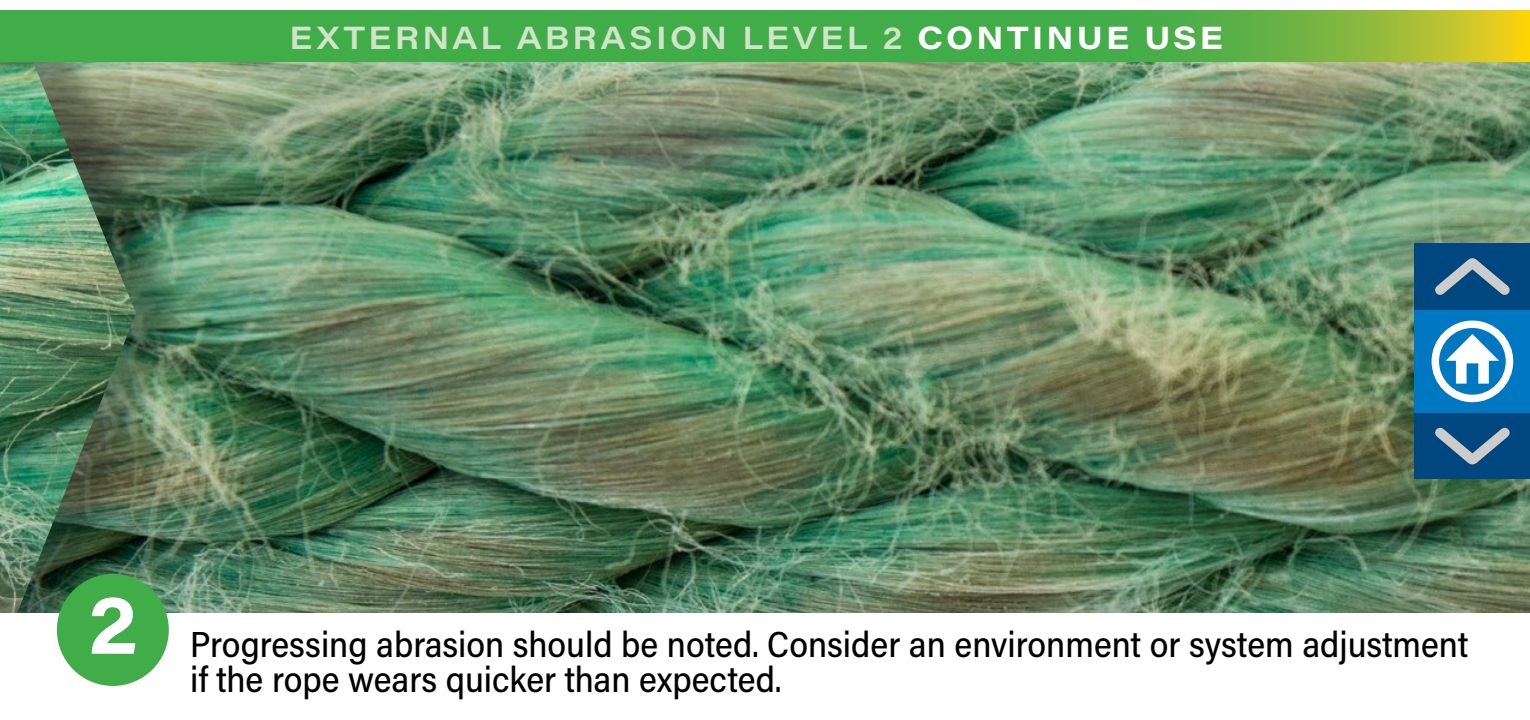
<style>
.page{position:relative;width:1530px;height:720px;background:#fff}
.page>*{position:absolute;margin:0;border:0;box-sizing:border-box;transform-origin:0 0}
.t1{font:700 78.5px "Acumin Pro Wide";color:#fff;scale:.95 1}
.t2{font:500 36.25px/35px "Acumin Pro Semi Cond";color:#000}
.t3{font:600 31.5px "Acumin Pro Wide";letter-spacing:.105em;color:#d0e4c8}
.s1{font-weight:700;color:#fff}
</style>
<div class="page">
<img style="left:195px;top:62px;width:1335px;height:551px">
<div style="left:0;top:0;width:195px;height:651px;background:#000;opacity:.3"></div>
<img style="left:0;top:62px;width:136px;height:552px">
<div style="left:0;top:614px;width:1530px;height:106px;background:#fff"></div>
<svg style="left:0;top:10px;width:1530px;height:52px;background:#53b045"></svg>
<div style="left:57px;top:574px;width:112px;height:112px;background:#41ad49;border-radius:50%"></div>
<div style="left:0;top:0;width:1530px;height:10px;background:#fff"></div>
<div style="left:1415px;top:413px;width:115px;height:66px;background:#00467f"></div>
<div style="left:1415px;top:310px;width:115px;height:103px;background:#0077c1"></div>
<svg style="left:1435px;top:427px;width:75px;height:38px"></svg>
<div style="left:1415px;top:244px;width:115px;height:66px;background:#00467f"></div>
<svg style="left:1435px;top:258px;width:75px;height:37px"></svg>
<svg style="left:1446px;top:334px;width:53px;height:50px"></svg>
<div style="left:1432px;top:321px;width:81px;height:81px;border:8px solid #fff;border-radius:50%"></div>
<p class="t3" style="left:290px;top:15px;width:935px">EXTERNAL ABRASION LEVEL 2 <span class="s1">CONTINUE USE</span></p>
<h1 class="t1" style="left:88px;top:569px;width:53px">2</h1>
<p class="t2" style="left:190px;top:625px;width:1280px">Progressing abrasion should be noted. Consider an environment or system adjustment if the rope wears quicker than expected.</p>
</div>
